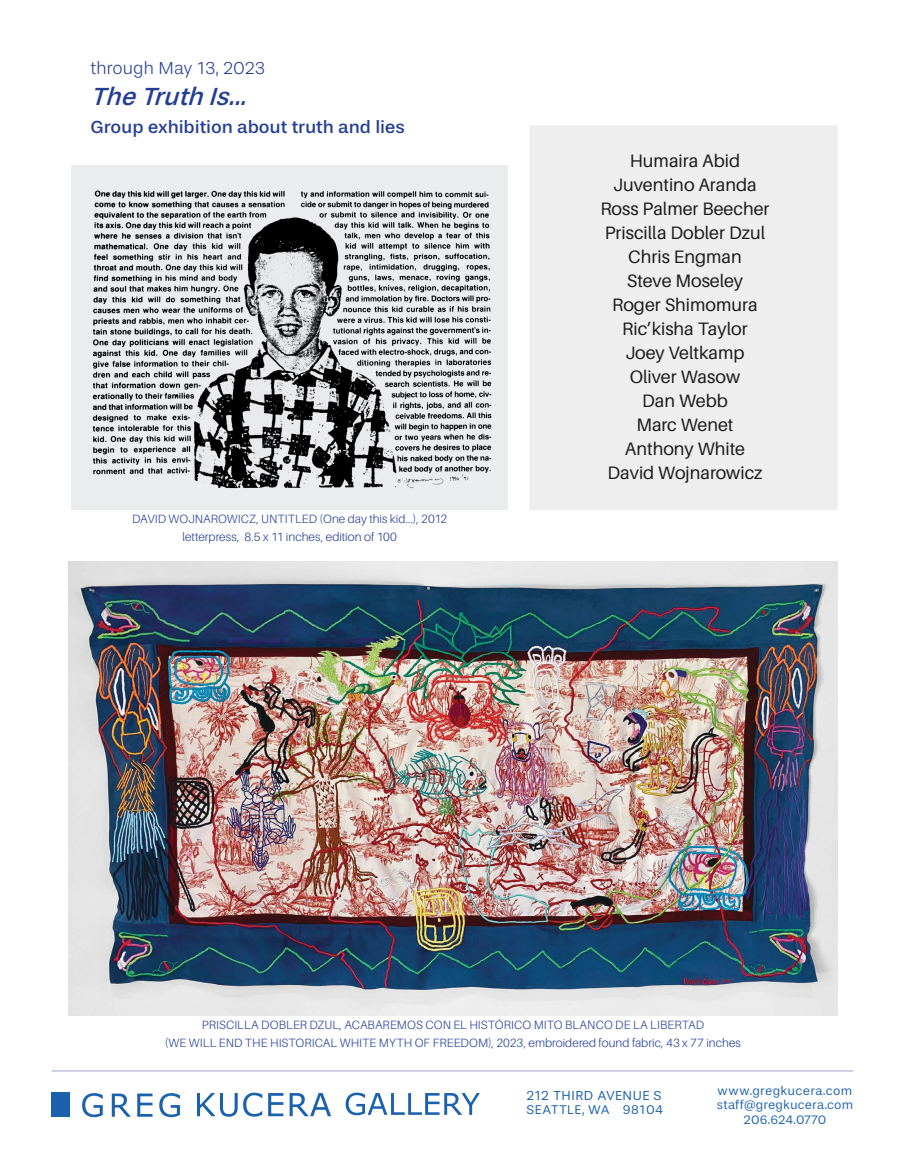
<style>
.page{position:relative;width:905px;height:1175px;background:#fff}
.page>*{position:absolute;margin:0;border:0;box-sizing:border-box;transform-origin:0 0}
.t1{font:italic 25.5px "Stevie Sans";color:#243e95}
.t2{font:18px/24px "Aileron";color:#1c1c1c;text-align:center}
.t3{font:18px "Stevie Sans";letter-spacing:-.005em;color:#243e95}
.t4{font:300 18px "Stevie Sans";letter-spacing:-.015em;color:#243e95}
.t5{font:13.5px "Stevie Sans";letter-spacing:.04em;color:#1b61ae}
.t6{font:13.2px "Stevie Sans";letter-spacing:.04em;color:#1b61ae}
.t7{font:12.75px/14.4px "Stevie Sans";letter-spacing:.015em;color:#1b61ae;text-align:center}
.t8{font:300 12px/18px "Aileron";letter-spacing:.005em;color:#243e95;text-align:center}
</style>
<div class="page">
<svg style="left:197px;top:1092px;width:65px;height:24px"></svg>
<svg style="left:268px;top:1093px;width:15px;height:23px"></svg>
<svg style="left:289px;top:1093px;width:42px;height:23px"></svg>
<svg style="left:345px;top:1092px;width:135px;height:23px"></svg>
<svg style="left:82px;top:1093px;width:21px;height:24px"></svg>
<svg style="left:112px;top:1093px;width:19px;height:23px"></svg>
<svg style="left:137px;top:1093px;width:15px;height:23px"></svg>
<svg style="left:159px;top:1093px;width:21px;height:24px"></svg>
<div style="left:52px;top:1092px;width:18px;height:24px;background:#1b61ae"></div>
<img style="left:71px;top:165px;width:436px;height:344px">
<img style="left:68px;top:561px;width:769px;height:454px">
<div style="left:530px;top:126px;width:306px;height:383px;background:#ebeced"></div>
<div style="left:529px;top:125px;width:308px;height:385px;border:2px solid #ebeced"></div>
<hr style="left:52px;top:1070px;width:801px;height:1px;background:#243e95">
<h2 class="t4" style="left:90px;top:58px;width:176px">through May 13, 2023</h2>
<h1 class="t1" style="left:90px;top:82px;width:165px">TheTruthIs...</h1>
<h2 class="t3" style="left:90px;top:116px;width:316px">Group exhibition about truth and lies</h2>
<p class="t8" style="left:132px;top:510px;width:317px">DAVID WOJNAROWICZ, UNTITLED (One day this kid...), 2012 letterpress, 8.5 x 11 inches, edition of 100</p>
<h2 class="t2" style="left:600px;top:149px;width:171px">Humaira Abid<br>Juventino Aranda<br>Ross Palmer Beecher<br>Priscilla Dobler Dzul<br>Chris Engman<br>Steve Moseley<br>Roger Shimomura<br>Ric’kisha Taylor<br>Joey Veltkamp<br>Oliver Wasow<br>Dan Webb<br>Marc Wenet<br>Anthony White<br>David Wojnarowicz</h2>
<p class="t8" style="left:165px;top:1016px;width:577px">PRISCILLA DOBLER DZUL, ACABAREMOS CON EL HISTÓRICO MITO BLANCO DE LA LIBERTAD<br>(WE WILL END THE HISTORICAL WHITE MYTH OF FREEDOM), 2023, embroidered found fabric, 43 x 77 inches</p>
<p class="t5" style="left:526px;top:1087px;width:137px">212 THIRD AVENUE S</p>
<p class="t6" style="left:526px;top:1101px;width:138px">SEATTLE, WA 98104</p>
<p class="t7" style="left:716px;top:1083px;width:138px">www.gregkucera.com staff@gregkucera.com<br>206.624.0770</p>
</div>
